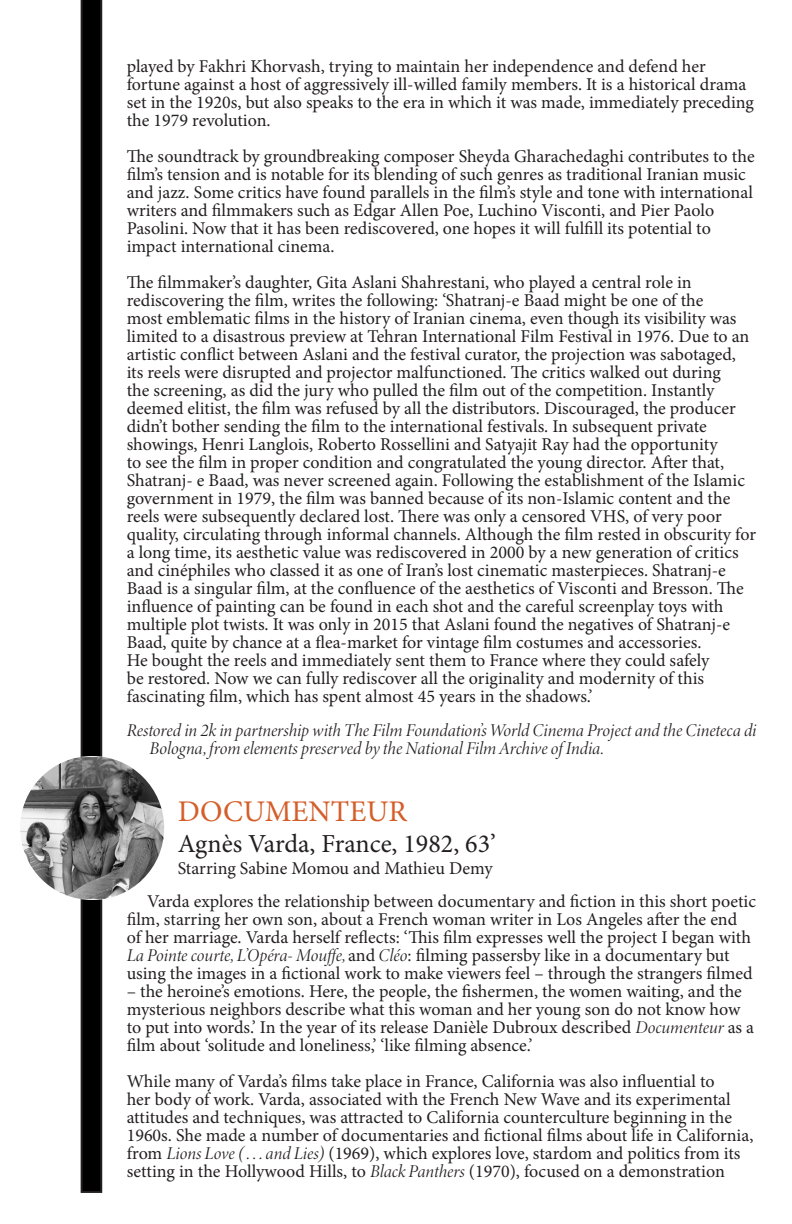
<style>
.page{position:relative;width:792px;height:1224px;background:#fff}
.page>*{position:absolute;margin:0;border:0;box-sizing:border-box;transform-origin:0 0}
.t1{font:30px "Minion Pro";color:#d45e29}
.t2{font:26px "Minion Pro";color:#231f20}
.t3{font:18px/18px "Minion Pro";color:#231f20}
.t4{font:italic 18px "Minion Variable Concept";letter-spacing:-.045em;color:#231f20}
.s1{font-family:"Minion Variable Concept";font-style:italic}
</style>
<div class="page">
<svg style="left:81px;top:0;width:21px;height:1193px;background:#050505"></svg>
<img style="left:20px;top:756px;width:144px;height:144px;border-radius:72px">
<p class="t3" style="left:127px;top:57px;width:629px">played by Fakhri Khorvash, trying to maintain her independence and defend her fortune against a host of aggressively ill-willed family members. It is a historical drama set in the 1920s, but also speaks to the era in which it was made, immediately preceding the 1979 revolution.</p>
<p class="t3" style="left:127px;top:147px;width:629px">The soundtrack by groundbreaking composer Sheyda Gharachedaghi contributes to the film’s tension and is notable for its blending of such genres as traditional Iranian music and jazz. Some critics have found parallels in the film’s style and tone with international writers and filmmakers such as Edgar Allen Poe, Luchino Visconti, and Pier Paolo Pasolini. Now that it has been rediscovered, one hopes it will fulfill its potential to impact international cinema.</p>
<p class="t3" style="left:127px;top:273px;width:631px">The filmmaker’s daughter, Gita Aslani Shahrestani, who played a central role in rediscovering the film, writes the following: ‘Shatranj-e Baad might be one of the<br>most emblematic films in the history of Iranian cinema, even though its visibility was limited to a disastrous preview at Tehran International Film Festival in 1976. Due to an artistic conflict between Aslani and the festival curator, the projection was sabotaged, its reels were disrupted and projector malfunctioned. The critics walked out during<br>the screening, as did the jury who pulled the film out of the competition. Instantly deemed elitist, the film was refused by all the distributors. Discouraged, the producer didn’t bother sending the film to the international festivals. In subsequent private showings, Henri Langlois, Roberto Rossellini and Satyajit Ray had the opportunity<br>to see the film in proper condition and congratulated the young director. After that, Shatranj- e Baad, was never screened again. Following the establishment of the Islamic government in 1979, the film was banned because of its non-Islamic content and the reels were subsequently declared lost. There was only a censored VHS, of very poor quality, circulating through informal channels. Although the film rested in obscurity for a long time, its aesthetic value was rediscovered in 2000 by a new generation of critics and cinéphiles who classed it as one of Iran’s lost cinematic masterpieces. Shatranj-e Baad is a singular film, at the confluence of the aesthetics of Visconti and Bresson. The influence of painting can be found in each shot and the careful screenplay toys with multiple plot twists. It was only in 2015 that Aslani found the negatives of Shatranj-e Baad, quite by chance at a flea-market for vintage film costumes and accessories.<br>He bought the reels and immediately sent them to France where they could safely<br>be restored. Now we can fully rediscover all the originality and modernity of this fascinating film, which has spent almost 45 years in the shadows.’</p>
<p class="t4" style="left:127px;top:718px;width:632px">Restored in 2k in partnership with The Film Foundation’s World Cinema Project and the Cineteca di</p>
<p class="t4" style="left:150px;top:736px;width:456px">Bologna, from elements preserved by the National Film Archive of India.</p>
<p class="t1" style="left:178px;top:791px;width:231px">DOCUMENTEUR</p>
<p class="t2" style="left:178px;top:826px;width:320px">Agnès Varda, France, 1982, 63’</p>
<p class="t3" style="left:178px;top:859px;width:316px">Starring Sabine Momou and Mathieu Demy</p>
<p class="t3" style="left:127px;top:892px;width:631px;text-indent:20px">Varda explores the relationship between documentary and fiction in this short poetic film, starring her own son, about a French woman writer in Los Angeles after the end of her marriage. Varda herself reflects: ‘This film expresses well the project I began with <span class="s1">La Pointe courte, L’Opéra- Mouffe,</span> and <span class="s1">Cléo</span>: filming passersby like in a documentary but using the images in a fictional work to make viewers feel – through the strangers filmed</p>
<p class="t3" style="left:127px;top:982px;width:629px">– the heroine’s emotions. Here, the people, the fishermen, the women waiting, and the mysterious neighbors describe what this woman and her young son do not know how to put into words.’ In the year of its release Danièle Dubroux described <span class="s1">Documenteur</span> as a film about ‘solitude and loneliness,’ ‘like filming absence.’</p>
<p class="t3" style="left:127px;top:1072px;width:628px">While many of Varda’s films take place in France, California was also influential to<br>her body of work. Varda, associated with the French New Wave and its experimental attitudes and techniques, was attracted to California counterculture beginning in the 1960s. She made a number of documentaries and fictional films about life in California, from <span class="s1">Lions Love ( . . . and Lies)</span> (1969), which explores love, stardom and politics from its setting in the Hollywood Hills, to <span class="s1">Black Panthers</span> (1970), focused on a demonstration</p>
</div>
